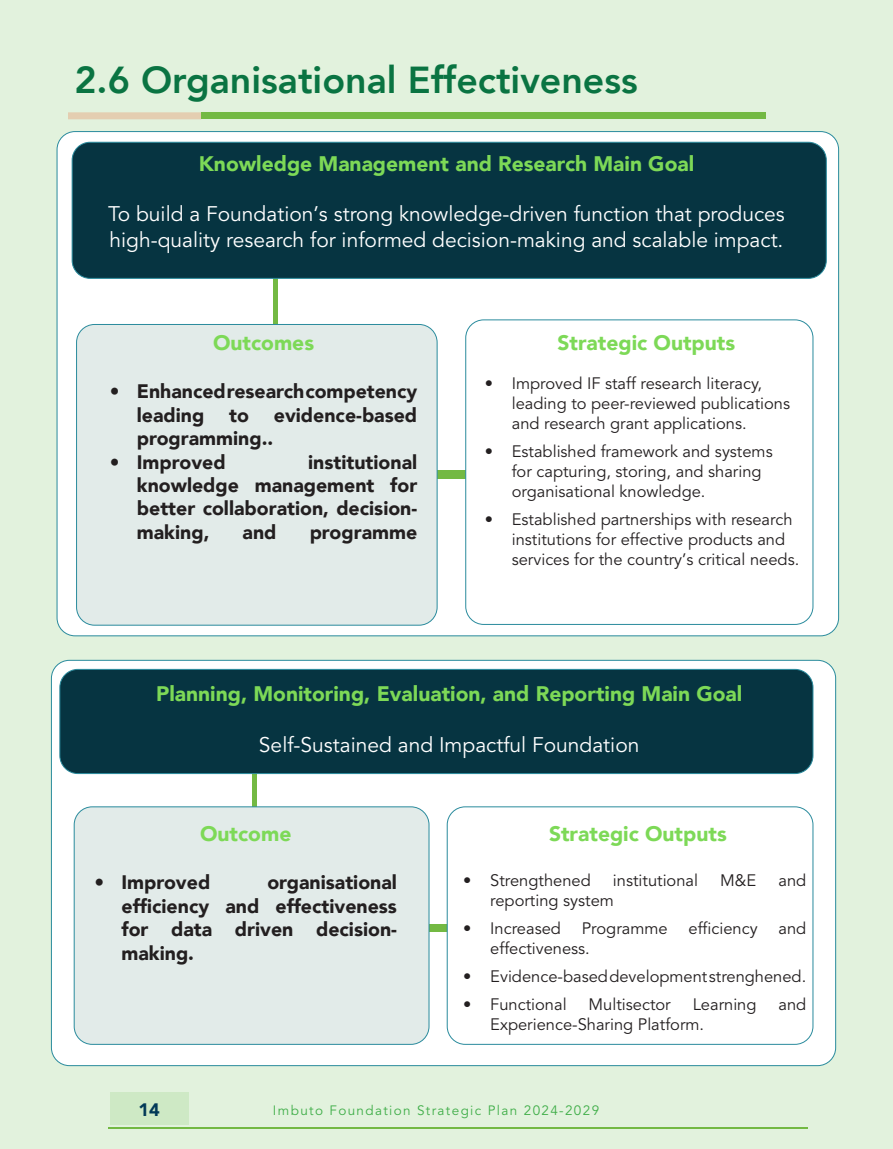
<style>
.page{position:relative;width:893px;height:1149px;background:#fff}
.page>*{position:absolute;margin:0;border:0;box-sizing:border-box;transform-origin:0 0}
.t1{font:800 37.5px "Avenir";color:#0a7442}
.t2{font:21px/25.2px "Avenir";color:#fff}
.t3{font:900 21px "Avenir";color:#7dd957}
.t4{font:900 19.5px/23.4px "Avenir";color:#231f20;text-align:justify}
.t5{font:900 18px "Avenir";color:#013957}
.t6{font:16.5px/19.8px "Avenir";color:#231f20}
.t7{font:13.5px "Avenir";letter-spacing:.1em;color:#40ae49}
</style>
<div class="page">
<div style="left:0;top:0;width:893px;height:1148px;background:#e2f2dd"></div>
<hr style="left:108px;top:1126px;width:700px;height:2px;background:#73b943">
<div style="left:110px;top:1092px;width:79px;height:33px;background:#cee9c5"></div>
<div style="left:57px;top:131px;width:782px;height:504px;background:#fff;border-radius:18px"></div>
<div style="left:423px;top:470px;width:80px;height:9px;background:#73b943"></div>
<hr style="left:273px;top:235px;width:4px;height:162px;background:#73b943">
<div style="left:72px;top:142px;width:754px;height:136px;background:#063441;border-radius:18px"></div>
<div style="left:72px;top:142px;width:755px;height:137px;border:1px solid #2a8b9d;border-radius:18px"></div>
<div style="left:77px;top:324px;width:360px;height:301px;background:#e2ebe9;border-radius:18px"></div>
<div style="left:76px;top:324px;width:361px;height:301px;border:1px solid #2a8b9d;border-radius:18px"></div>
<div style="left:466px;top:320px;width:347px;height:304px;background:#fff;border-radius:18px"></div>
<div style="left:465px;top:319px;width:348px;height:305px;border:1px solid #2a8b9d;border-radius:18px"></div>
<div style="left:51px;top:660px;width:785px;height:405px;background:#fff;border-radius:18px"></div>
<div style="left:407px;top:924px;width:79px;height:7px;background:#73b943"></div>
<hr style="left:253px;top:757px;width:4px;height:130px;background:#73b943">
<div style="left:60px;top:669px;width:753px;height:104px;background:#063441;border-radius:18px"></div>
<div style="left:59px;top:668px;width:754px;height:105px;border:1px solid #2a8b9d;border-radius:18px"></div>
<div style="left:74px;top:806px;width:355px;height:237px;background:#e2ebe9;border-radius:18px"></div>
<div style="left:74px;top:806px;width:355px;height:238px;border:1px solid #2a8b9d;border-radius:18px"></div>
<div style="left:447px;top:806px;width:366px;height:237px;background:#fff;border-radius:18px"></div>
<div style="left:447px;top:806px;width:366px;height:238px;border:1px solid #2a8b9d;border-radius:18px"></div>
<div style="left:201px;top:112px;width:565px;height:7px;background:#73b943"></div>
<svg style="left:68px;top:112px;width:133px;height:7px"></svg>
<p class="t1" style="left:74px;top:46px;width:565px">2.6 Organisational Effectiveness</p>
<p class="t3" style="left:199px;top:145px;width:497px">Knowledge Management and Research Main Goal</p>
<p class="t2" style="left:108px;top:202px;width:678px">To build a Foundation’s strong knowledge-driven function that produces high-quality research for informed decision-making and scalable impact.</p>
<p class="t3" style="left:213px;top:324px;width:103px">Outcomes</p>
<p class="t4" style="left:137px;top:379px;width:282px;text-indent:-27px">• Enhanced research competency leading</p>
<p class="t4" style="left:229px;top:402px;width:21px">to</p>
<p class="t4" style="left:274px;top:402px;width:145px">evidence-based</p>
<p class="t4" style="left:137px;top:426px;width:138px">programming..</p>
<p class="t4" style="left:110px;top:449px;width:117px">• Improved</p>
<p class="t4" style="left:137px;top:449px;width:282px;text-indent:171px">institutional knowledge management for better collaboration, decision&shy;making,</p>
<p class="t4" style="left:243px;top:519px;width:35px">and</p>
<p class="t4" style="left:310px;top:519px;width:109px">programme</p>
<p class="t3" style="left:557px;top:324px;width:179px">Strategic Outputs</p>
<p class="t6" style="left:512px;top:374px;width:280px;text-indent:-27px">• Improved IF staff research literacy, leading to peer-reviewed publications and research grant applications.</p>
<p class="t6" style="left:512px;top:442px;width:262px;text-indent:-27px">• Established framework and systems for capturing, storing, and sharing organisational knowledge.</p>
<p class="t6" style="left:512px;top:510px;width:289px;text-indent:-27px">• Established partnerships with research institutions for effective products and services for the country’s critical needs.</p>
<p class="t3" style="left:156px;top:675px;width:588px">Planning, Monitoring, Evaluation, and Reporting Main Goal</p>
<p class="t2" style="left:259px;top:732px;width:382px">Self-Sustained and Impactful Foundation</p>
<p class="t3" style="left:200px;top:815px;width:93px">Outcome</p>
<p class="t4" style="left:94px;top:870px;width:117px">• Improved</p>
<p class="t4" style="left:121px;top:870px;width:277px;text-indent:146px">organisational efficiency and effectiveness for data driven decision&shy;making.</p>
<p class="t3" style="left:549px;top:815px;width:179px">Strategic Outputs</p>
<p class="t6" style="left:463px;top:870px;width:129px">• Strengthened</p>
<p class="t6" style="left:613px;top:870px;width:87px">institutional</p>
<p class="t6" style="left:720px;top:870px;width:38px">M&amp;E</p>
<p class="t6" style="left:778px;top:870px;width:29px">and</p>
<p class="t6" style="left:490px;top:890px;width:125px">reporting system</p>
<p class="t6" style="left:463px;top:918px;width:99px">• Increased</p>
<p class="t6" style="left:582px;top:918px;width:87px">Programme</p>
<p class="t6" style="left:688px;top:918px;width:71px">efficiency</p>
<p class="t6" style="left:778px;top:918px;width:29px">and</p>
<p class="t6" style="left:490px;top:938px;width:101px">effectiveness.</p>
<p class="t6" style="left:463px;top:966px;width:345px">• Evidence-based development strenghened.</p>
<p class="t6" style="left:463px;top:994px;width:105px">• Functional</p>
<p class="t6" style="left:589px;top:994px;width:84px">Multisector</p>
<p class="t6" style="left:693px;top:994px;width:65px">Learning</p>
<p class="t6" style="left:778px;top:994px;width:29px">and</p>
<p class="t6" style="left:490px;top:1014px;width:215px">Experience-Sharing Platform.</p>
<p class="t5" style="left:139px;top:1093px;width:23px">14</p>
<p class="t7" style="left:273px;top:1100px;width:328px">Imbuto Foundation Strategic Plan 2024-2029</p>
</div>
